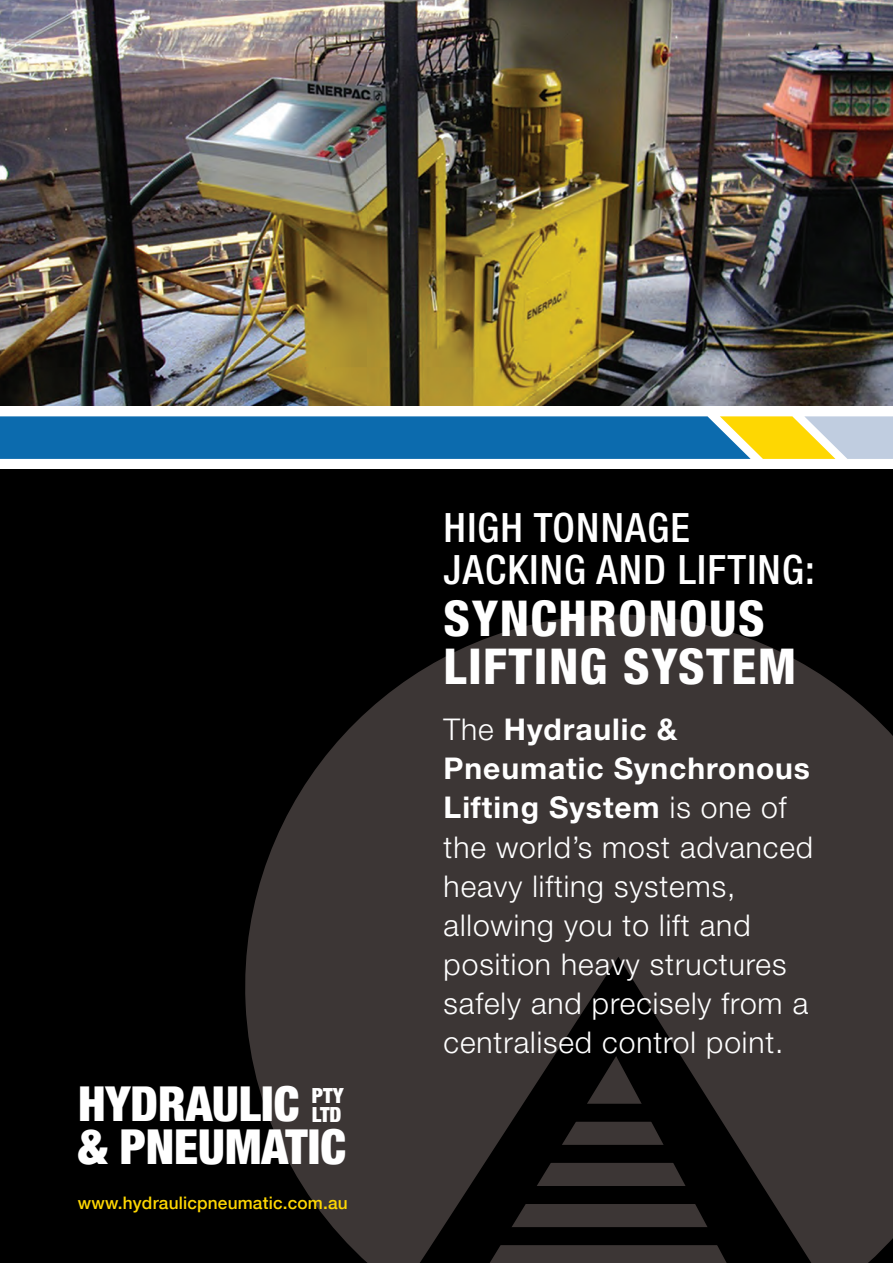
<style>
.page{position:relative;width:893px;height:1263px;background:#fff}
.page>*{position:absolute;margin:0;border:0;box-sizing:border-box;transform-origin:0 0}
.t1{font:800 condensed 49.5px/48px "Helvetica Neue LT Std";letter-spacing:.03em;color:#fff}
.t2{font:900 condensed 48.15px/42.9px "Helvetica Neue";color:#fff}
.t3{font:500 condensed 40.5px/42px "Helvetica Neue LT Std";letter-spacing:.03em;color:#fff}
.t4{font:300 30px/39px "Helvetica Neue LT Std";letter-spacing:.03em;color:#fff}
.t5{font:900 condensed 20.85px/18.5px "Helvetica Neue";color:#fff}
.Body_Text{font:500 17.25px "Helvetica Neue";letter-spacing:.01em;color:#fed702}
.s1{font-weight:700}
</style>
<div class="page">
<div style="left:0;top:419px;width:893px;height:844px;background:#000"></div>
<svg style="left:245px;top:614px;width:648px;height:649px;fill:#3c3635"></svg>
<div style="left:481px;top:1227px;width:274px;height:18px;background:#000"></div>
<div style="left:507px;top:1186px;width:218px;height:18px;background:#000"></div>
<div style="left:533px;top:1145px;width:175px;height:18px;background:#000"></div>
<div style="left:566px;top:1104px;width:106px;height:18px;background:#000"></div>
<img style="left:0;top:0;width:893px;height:406px">
<div style="left:0;top:406px;width:893px;height:63px;background:#fff"></div>
<svg style="left:0;top:416px;width:893px;height:43px;background:#3680a6"></svg>
<p class="t2" style="left:78px;top:1082px;width:270px">HYDRAULIC<br>&amp; PNEUMATIC</p>
<p class="t5" style="left:312px;top:1086px;width:33px">PTY<br>LTD</p>
<p class="Body_Text" style="left:78px;top:1192px;width:271px">www.hydraulicpneumatic.com.au</p>
<p class="t3" style="left:444px;top:506px;width:373px">HIGH TONNAGE<br>JACKING AND LIFTING:</p>
<p class="t1" style="left:444px;top:594px;width:354px">SYNCHRONOUS<br>LIFTING SYSTEM</p>
<p class="t4" style="left:444px;top:710px;width:371px">The <span class="s1">Hydraulic &amp;<br>Pneumatic Synchronous<br>Lifting System</span> is one of the world’s most advanced heavy lifting systems, allowing you to lift and position heavy structures safely and precisely from a centralised control point.</p>
</div>
